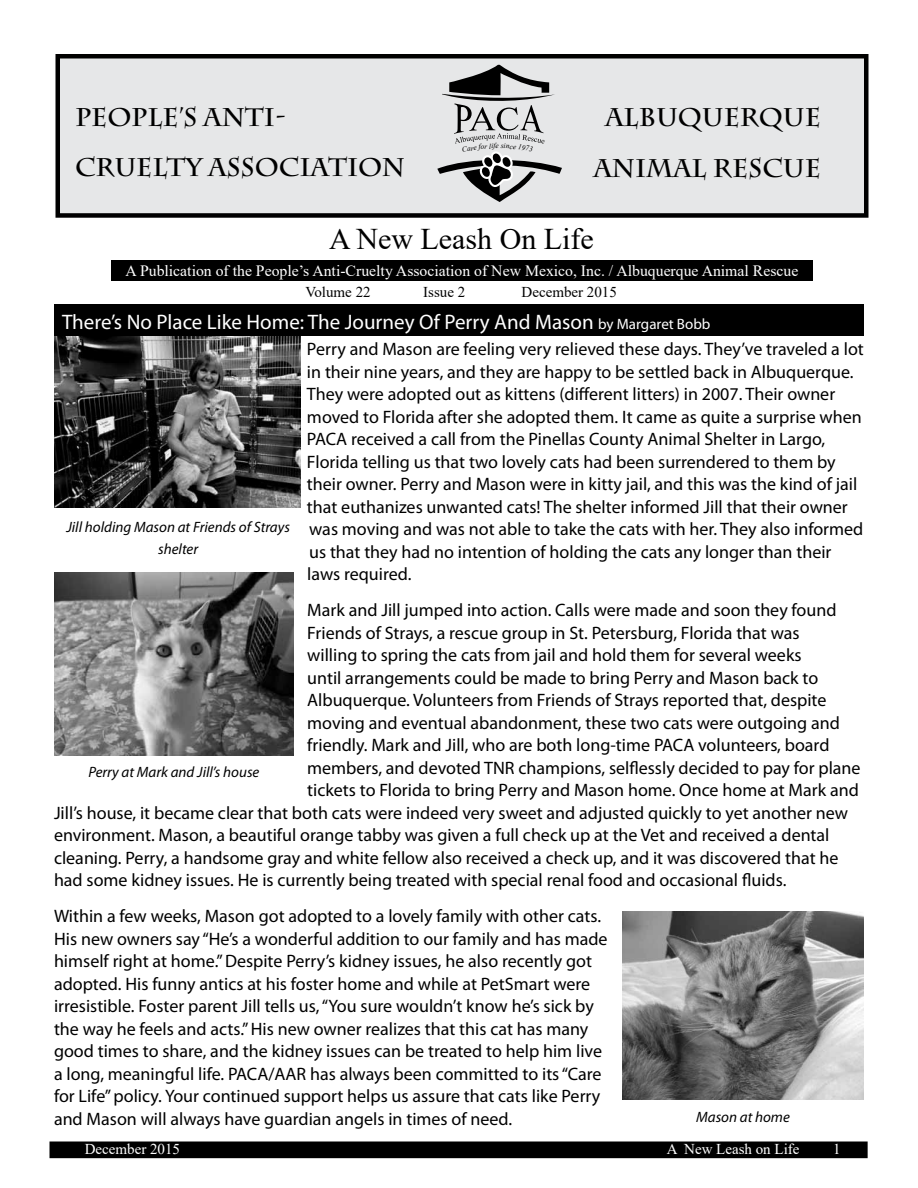
<style>
.page{position:relative;width:918px;height:1188px;background:#fff}
.page>*{position:absolute;margin:0;border:0;box-sizing:border-box;transform-origin:0 0}
.t1{font:30px "Times New Roman";color:#000}
.t2{font:700 25.5px/50.8px "Charlemagne Std";color:#000}
.t3{font:21px "Myriad Pro";color:#fff}
.t4{font:18px/22.5px "Myriad Pro";color:#000}
.t5{font:15.75px "Times New Roman";color:#fff}
.t6{font:italic 15px/22.5px "Myriad Pro";color:#000;text-align:center}
.t7{font:15px "Times New Roman";color:#fff}
.t8{font:15px "Times New Roman";color:#000}
.s1{font-size:15px}
</style>
<div class="page">
<div style="left:50px;top:1142px;width:817px;height:15px;background:#000"></div>
<div style="left:50px;top:1142px;width:818px;height:16px;border:2px solid #000"></div>
<div style="left:58px;top:56px;width:808px;height:159px;background:#e6e7e8"></div>
<div style="left:56px;top:54px;width:812px;height:164px;border:4px solid #000"></div>
<div style="left:111px;top:260px;width:702px;height:21px;background:#000"></div>
<img style="left:54px;top:336px;width:246px;height:172px">
<div style="left:54px;top:304px;width:810px;height:32px;background:#000"></div>
<img style="left:622px;top:912px;width:242px;height:187px">
<img style="left:54px;top:572px;width:240px;height:184px">
<svg style="left:437px;top:65px;width:125px;height:137px"></svg>
<h2 class="t2" style="left:75px;top:92px;width:332px">PEOPLE’S ANTI-<br>CRUELTY ASSOCIATION</h2>
<h2 class="t2" style="left:594px;top:92px;width:229px;text-align:center">ALBUQUERQUE<br>ANIMAL RESCUE</h2>
<h1 class="t1" style="left:329px;top:218px;width:266px">A New Leash On Life</h1>
<p class="t8" style="left:306px;top:281px;width:67px">Volume 22</p>
<p class="t8" style="left:423px;top:281px;width:44px">Issue 2</p>
<p class="t8" style="left:522px;top:281px;width:97px">December 2015</p>
<p class="t5" style="left:126px;top:259px;width:674px">A Publication of the People’s Anti-Cruelty Association of New Mexico, Inc. / Albuquerque Animal Rescue</p>
<p class="t3" style="left:62px;top:309px;width:650px">There’s No Place Like Home: The Journey Of Perry And Mason <span class="s1">by Margaret Bobb</span></p>
<p class="t4" style="left:307px;top:338px;width:558px">Perry and Mason are feeling very relieved these days. They’ve traveled a lot in their nine years, and they are happy to be settled back in Albuquerque.<br>They were adopted out as kittens (different litters) in 2007. Their owner moved to Florida after she adopted them. It came as quite a surprise when PACA received a call from the Pinellas County Animal Shelter in Largo, Florida telling us that two lovely cats had been surrendered to them by their owner. Perry and Mason were in kitty jail, and this was the kind of jail that euthanizes unwanted cats! The shelter informed Jill that their owner was moving and was not able to take the cats with her. They also informed us that they had no intention of holding the cats any longer than their laws required.</p>
<p class="t4" style="left:307px;top:599px;width:531px">Mark and Jill jumped into action. Calls were made and soon they found</p>
<p class="t4" style="left:307px;top:621px;width:494px">Friends of Strays, a rescue group in St. Petersburg, Florida that was</p>
<p class="t4" style="left:307px;top:644px;width:496px">willing to spring the cats from jail and hold them for several weeks</p>
<p class="t4" style="left:307px;top:666px;width:513px">until arrangements could be made to bring Perry and Mason back to</p>
<p class="t4" style="left:307px;top:689px;width:521px">Albuquerque. Volunteers from Friends of Strays reported that, despite</p>
<p class="t4" style="left:307px;top:711px;width:534px">moving and eventual abandonment, these two cats were outgoing and</p>
<p class="t4" style="left:307px;top:734px;width:524px">friendly. Mark and Jill, who are both long-time PACA volunteers, board</p>
<p class="t4" style="left:307px;top:756px;width:555px">members, and devoted TNR champions, selflessly decided to pay for plane</p>
<p class="t4" style="left:307px;top:779px;width:553px">tickets to Florida to bring Perry and Mason home. Once home at Mark and</p>
<p class="t4" style="left:54px;top:801px;width:795px">Jill’s house, it became clear that both cats were indeed very sweet and adjusted quickly to yet another new</p>
<p class="t4" style="left:54px;top:824px;width:777px">environment. Mason, a beautiful orange tabby was given a full check up at the Vet and received a dental</p>
<p class="t4" style="left:54px;top:846px;width:786px">cleaning. Perry, a handsome gray and white fellow also received a check up, and it was discovered that he</p>
<p class="t4" style="left:54px;top:869px;width:734px">had some kidney issues. He is currently being treated with special renal food and occasional fluids.</p>
<p class="t4" style="left:54px;top:905px;width:555px">Within a few weeks, Mason got adopted to a lovely family with other cats.<br>His new owners say “He’s a wonderful addition to our family and has made himself right at home.” Despite Perry’s kidney issues, he also recently got adopted. His funny antics at his foster home and while at PetSmart were irresistible. Foster parent Jill tells us, “You sure wouldn’t know he’s sick by the way he feels and acts.” His new owner realizes that this cat has many good times to share, and the kidney issues can be treated to help him live a long, meaningful life. PACA/AAR has always been committed to its “Care for Life” policy. Your continued support helps us assure that cats like Perry and Mason will always have guardian angels in times of need.</p>
<p class="t6" style="left:66px;top:515px;width:225px">Jill holding Mason at Friends of Strays shelter</p>
<p class="t6" style="left:88px;top:761px;width:173px">Perry at Mark and Jill’s house</p>
<p class="t6" style="left:696px;top:1106px;width:95px">Mason at home</p>
<p class="t7" style="left:85px;top:1138px;width:97px">December 2015</p>
<p class="t7" style="left:667px;top:1138px;width:134px">A New Leash on Life</p>
<p class="t7" style="left:833px;top:1138px;width:9px">1</p>
</div>
